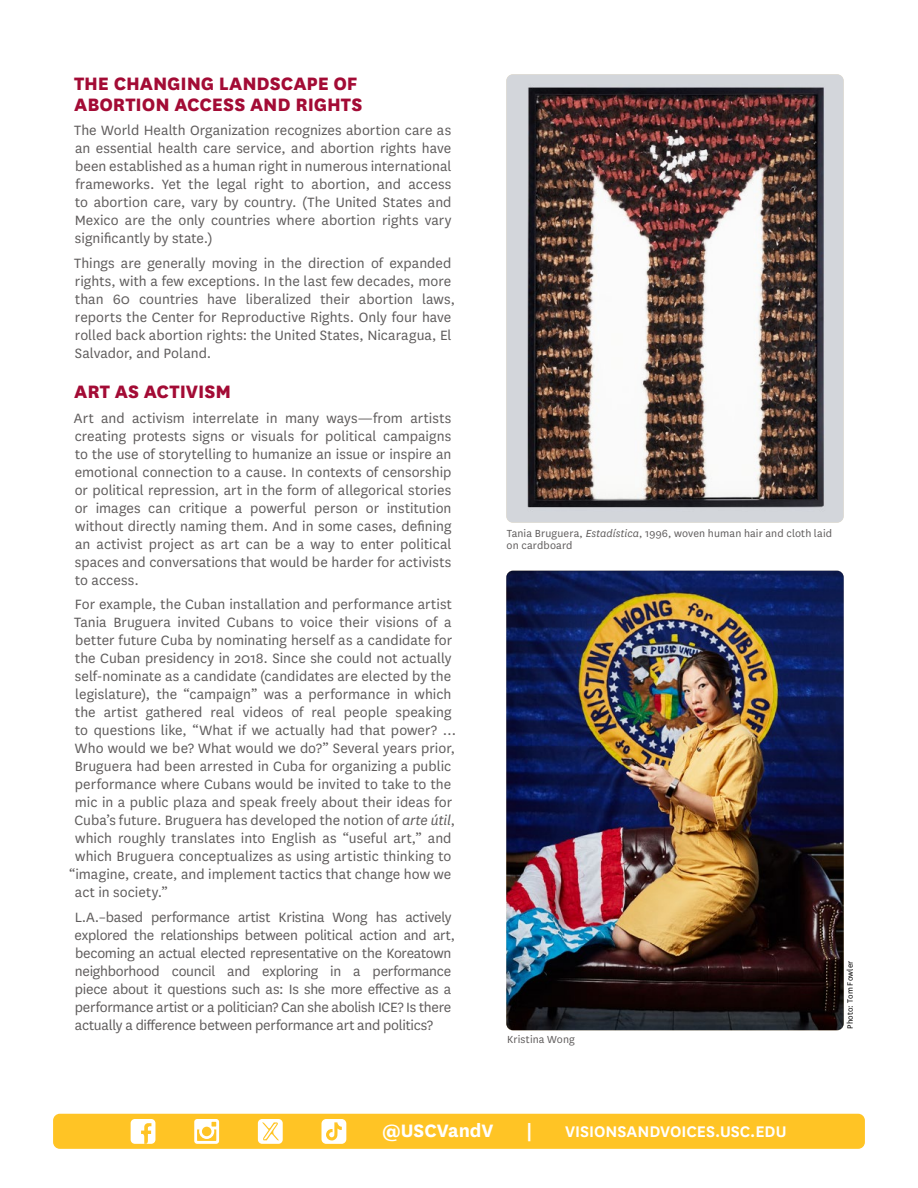
<style>
.page{position:relative;width:918px;height:1188px;background:#fff}
.page>*{position:absolute;margin:0;border:0;box-sizing:border-box;transform-origin:0 0}
.t1{font:800 21px/21px "National";letter-spacing:-.005em;color:#a30b35}
.t2{font:700 21px "National";color:#fff}
.t3{font:600 18px "National";color:#fff}
.t4{font:15.75px/18px "National";color:#5f5c5c;text-align:justify}
.t5{font:12px/12px "National";letter-spacing:.01em;color:#5f5c5c}
.t6{font:9px "National";letter-spacing:.02em;color:#000}
.s1{font-style:italic}
</style>
<div class="page">
<img style="left:506px;top:74px;width:338px;height:449px">
<img style="left:506px;top:571px;width:338px;height:459px">
<div style="left:53px;top:1114px;width:812px;height:35px;background:#ffc425;border-radius:7px"></div>
<div style="left:131px;top:1119px;width:24px;height:25px;background:#fff;border-radius:4px"></div>
<svg style="left:141px;top:1123px;width:10px;height:21px"></svg>
<svg style="left:194px;top:1119px;width:25px;height:25px"></svg>
<div style="left:258px;top:1119px;width:25px;height:25px;background:#fff;border-radius:4px"></div>
<svg style="left:262px;top:1122px;width:17px;height:18px"></svg>
<div style="left:322px;top:1119px;width:24px;height:25px;background:#fff;border-radius:5px"></div>
<svg style="left:326px;top:1122px;width:16px;height:19px"></svg>
<h1 class="t1" style="left:74px;top:71px;width:290px">THE CHANGING LANDSCAPE OF<br>ABORTION ACCESS AND RIGHTS</h1>
<p class="t4" style="left:74px;top:121px;width:379px">The World Health Organization recognizes abortion care as an essential health care service, and abortion rights have been established as a human right in numerous international frameworks. Yet the legal right to abortion, and access to abortion care, vary by country. (The United States and Mexico are the only countries where abortion rights vary significantly by state.)</p>
<p class="t4" style="left:74px;top:253px;width:382px;text-align:left">Things are generally moving in the direction of expanded rights, with a few exceptions. In the last few decades, more than 60 countries have liberalized their abortion laws, reports the Center for Reproductive Rights. Only four have rolled back abortion rights: the United States, Nicaragua, El Salvador, and Poland.</p>
<h1 class="t1" style="left:74px;top:380px;width:158px">ART AS ACTIVISM</h1>
<p class="t4" style="left:74px;top:408px;width:379px">Art and activism interrelate in many ways—from artists creating protests signs or visuals for political campaigns to the use of storytelling to humanize an issue or inspire an emotional connection to a cause. In contexts of censorship or political repression, art in the form of allegorical stories or images can critique a powerful person or institution without directly naming them. And in some cases, defining an activist project as art can be a way to enter political spaces and conversations that would be harder for activists to access.</p>
<p class="t4" style="left:75px;top:595px;width:379px">For example, the Cuban installation and performance artist</p>
<p class="t4" style="left:74px;top:613px;width:379px">Tania Bruguera invited Cubans to voice their visions of a</p>
<p class="t4" style="left:75px;top:631px;width:379px">better future Cuba by nominating herself as a candidate for</p>
<p class="t4" style="left:75px;top:649px;width:378px">the Cuban presidency in 2018. Since she could not actually</p>
<p class="t4" style="left:75px;top:667px;width:378px">self-nominate as a candidate (candidates are elected by the</p>
<p class="t4" style="left:75px;top:685px;width:378px">legislature), the “campaign” was a performance in which</p>
<p class="t4" style="left:75px;top:703px;width:378px">the artist gathered real videos of real people speaking</p>
<p class="t4" style="left:75px;top:721px;width:382px">to questions like, “What if we actually had that power? …</p>
<p class="t4" style="left:75px;top:739px;width:382px">Who would we be? What would we do?” Several years prior,</p>
<p class="t4" style="left:75px;top:757px;width:378px">Bruguera had been arrested in Cuba for organizing a public</p>
<p class="t4" style="left:75px;top:775px;width:378px">performance where Cubans would be invited to take to the</p>
<p class="t4" style="left:75px;top:793px;width:379px">mic in a public plaza and speak freely about their ideas for</p>
<p class="t4" style="left:74px;top:811px;width:382px">Cuba’s future. Bruguera has developed the notion of <span class="s1">arte útil</span>,</p>
<p class="t4" style="left:75px;top:829px;width:378px">which roughly translates into English as “useful art,” and</p>
<p class="t4" style="left:75px;top:847px;width:378px">which Bruguera conceptualizes as using artistic thinking to</p>
<p class="t4" style="left:69px;top:865px;width:384px">“imagine, create, and implement tactics that change how we</p>
<p class="t4" style="left:75px;top:883px;width:94px">act in society.”</p>
<p class="t4" style="left:75px;top:907px;width:382px;text-align:left">L.A.–based performance artist Kristina Wong has actively explored the relationships between political action and art, becoming an actual elected representative on the Koreatown neighborhood council and exploring in a performance piece about it questions such as: Is she more effective as a performance artist or a politician? Can she abolish ICE? Is there actually a difference between performance art and politics?</p>
<p class="t5" style="left:507px;top:527px;width:327px">Tania Bruguera, <span class="s1">Estadística</span>, 1996, woven human hair and cloth laid on cardboard</p>
<p class="t5" style="left:507px;top:1033px;width:69px">Kristina Wong</p>
<p class="t6" style="left:844px;top:1029px;width:70px;rotate:-90deg">Photo: Tom Fowler</p>
<h1 class="t2" style="left:382px;top:1116px;width:113px">@USCVandV</h1>
<h1 class="t2" style="left:526px;top:1116px;width:8px">|</h1>
<p class="t3" style="left:565px;top:1119px;width:223px">VISIONSANDVOICES.USC.EDU</p>
</div>
